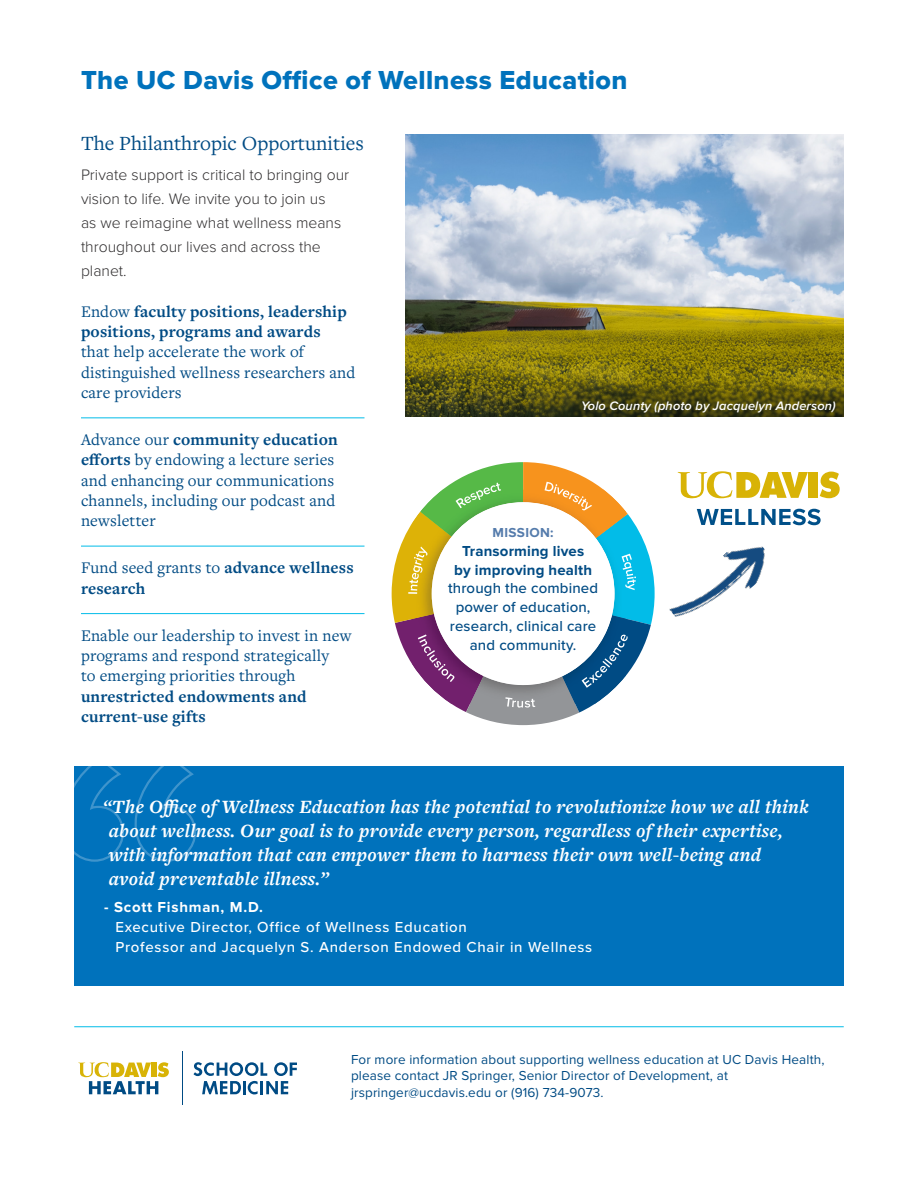
<style>
.page{position:relative;width:918px;height:1188px;background:#fff}
.page>*{position:absolute;margin:0;border:0;box-sizing:border-box;transform-origin:0 0}
.title-sub{font:27px "Proxima Nova Extrabld";letter-spacing:.015em;color:#0072bc}
.header3{font:21px "Freight Text Pro";color:#004b84}
.text-quote-small{font:italic 700 19.5px/24px "Freight Text Pro";letter-spacing:.015em;color:#fff}
.sidebar-opportunity{font:16.8px/20.2px "Freight Text Pro";letter-spacing:.01em;color:#004b84}
.sidebar-opportunity-2{font:700 16.8px/20.2px "Freight Text Pro";letter-spacing:.01em;color:#004b84}
.text-body{font:300 15.75px/24px "Proxima Nova";color:#312f30}
.text-body-2{font:500 15px/18.8px "Proxima Nova";letter-spacing:.01em;color:#004b84;text-align:center}
.text-quotes-small-at{font:500 15px "Proxima Nova";letter-spacing:.05em;color:#fff}
.text-quotes-small-at-2{font:700 15px "Proxima Nova";letter-spacing:.05em;color:#fff}
.footer-text{font:13.5px/16.5px "Proxima Nova";letter-spacing:.01em;color:#004b84}
.text-body-3{font:700 13.5px "Proxima Nova";letter-spacing:.025em;color:#557cac}
.t1{font:italic 600 12.75px "Proxima Nova";letter-spacing:.01em;color:#fff}
.s1{font-weight:700}
.s2{font-weight:400}
</style>
<div class="page">
<hr style="left:74px;top:1026px;width:770px;height:1px;background:#02bce8">
<img style="left:405px;top:134px;width:439px;height:283px">
<svg style="left:392px;top:462px;width:263px;height:263px"></svg>
<hr style="left:81px;top:418px;width:283px;height:1px;background:#02bce8">
<hr style="left:81px;top:546px;width:283px;height:1px;background:#02bce8">
<hr style="left:81px;top:613px;width:283px;height:1px;background:#02bce8">
<div style="left:74px;top:766px;width:770px;height:220px;background:#0072bc"></div>
<svg style="left:194px;top:1062px;width:103px;height:33px"></svg>
<hr style="left:182px;top:1051px;width:1px;height:54px;background:#004b84">
<svg style="left:78px;top:1062px;width:91px;height:32px"></svg>
<svg style="left:74px;top:766px;width:122px;height:96px"></svg>
<img style="left:669px;top:546px;width:96px;height:71px">
<svg style="left:820px;top:472px;width:20px;height:26px"></svg>
<div style="left:809px;top:472px;width:9px;height:26px;background:#d8b306"></div>
<svg style="left:677px;top:471px;width:131px;height:28px"></svg>
<svg style="left:697px;top:509px;width:124px;height:16px"></svg>
<p class="title-sub" style="left:81px;top:64px;width:548px">The UC Davis Office of Wellness Education</p>
<p class="header3" style="left:81px;top:129px;width:285px">The Philanthropic Opportunities</p>
<p class="text-body" style="left:81px;top:164px;width:270px">Private support is critical to bringing our vision to life. We invite you to join us<br>as we reimagine what wellness means throughout our lives and across the planet.</p>
<p class="sidebar-opportunity" style="left:81px;top:301px;width:276px">Endow <span class="s1">faculty positions, leadership positions, programs and awards<br></span>that help accelerate the work of distinguished wellness researchers and care providers</p>
<p class="sidebar-opportunity" style="left:81px;top:429px;width:258px">Advance our <span class="s1">community education efforts</span> by endowing a lecture series and enhancing our communications channels, including our podcast and newsletter</p>
<p class="sidebar-opportunity-2" style="left:81px;top:557px;width:274px"><span class="s2">Fund seed grants to</span> advance wellness research</p>
<p class="sidebar-opportunity" style="left:81px;top:625px;width:272px">Enable our leadership to invest in new programs and respond strategically<br>to emerging priorities through <span class="s1">unrestricted endowments and current-use gifts</span></p>
<p class="t1" style="left:581px;top:398px;width:256px">Yolo County (photo by Jacquelyn Anderson)</p>
<p class="text-body-3" style="left:493px;top:525px;width:63px">MISSION:</p>
<p class="text-body-2" style="left:448px;top:542px;width:152px"><span class="s1">Transorming lives<br>by improving health </span>through the combined power of education, research, clinical care and community.</p>
<p class="text-quote-small" style="left:103px;top:794px;width:707px">“The Office of Wellness Education has the potential to revolutionize how we all think about wellness. Our goal is to provide every person, regardless of their expertise, with information that can empower them to harness their own well-being and<br>avoid preventable illness.”</p>
<p class="text-quotes-small-at-2" style="left:104px;top:898px;width:160px">- Scott Fishman, M.D.</p>
<p class="text-quotes-small-at" style="left:115px;top:918px;width:353px">Executive Director, Office of Wellness Education</p>
<p class="text-quotes-small-at" style="left:115px;top:938px;width:478px">Professor and Jacquelyn S. Anderson Endowed Chair in Wellness</p>
<p class="footer-text" style="left:351px;top:1051px;width:475px">For more information about supporting wellness education at UC Davis Health, please contact JR Springer, Senior Director of Development, at jrspringer@ucdavis.edu or (916) 734-9073.</p>
</div>
